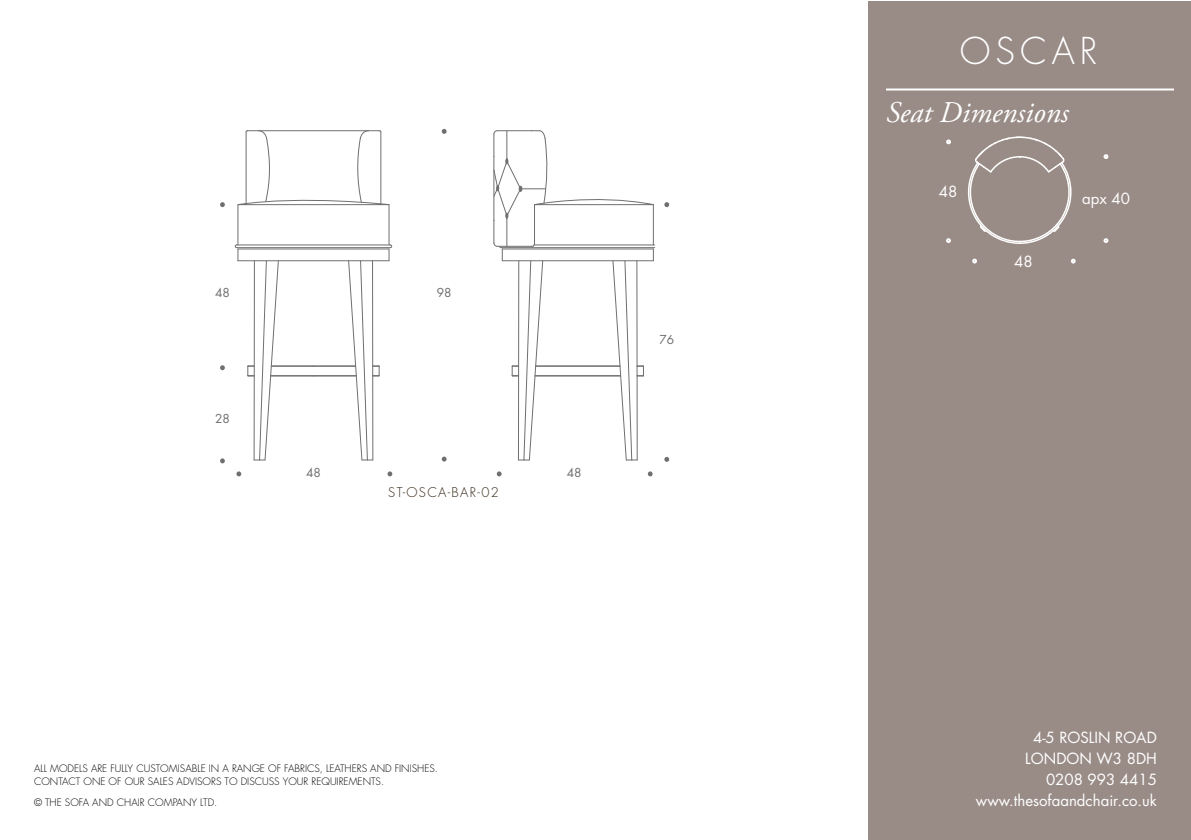
<style>
.page{position:relative;width:1191px;height:840px;background:#fff}
.page>*{position:absolute;margin:0;border:0;box-sizing:border-box;transform-origin:0 0}
.t1{font:300 36px "Futura Std";letter-spacing:.14em;color:#fff}
.t2{font:italic 30px "Adobe Garamond Pro";color:#fff}
.t3{font:15px/21px "Futura Std";color:#fff;text-align:right}
.t4{font:300 13px "Futura Std";letter-spacing:.1em;color:#352515}
.t5{font:12px "Futura Std";color:#706f6f}
.t6{font:300 10px/13px "Futura Std";color:#000}
</style>
<div class="page">
<div style="left:869px;top:1px;width:321px;height:838px;background:#998c87"></div>
<hr style="left:886px;top:88px;width:288px;height:2px;background:#fff">
<svg style="left:967px;top:136px;width:105px;height:108px"></svg>
<svg style="left:1071px;top:258px;width:4px;height:5px"></svg>
<svg style="left:972px;top:258px;width:5px;height:5px"></svg>
<svg style="left:946px;top:238px;width:5px;height:5px"></svg>
<svg style="left:946px;top:139px;width:5px;height:5px"></svg>
<svg style="left:1103px;top:238px;width:5px;height:5px"></svg>
<svg style="left:1103px;top:154px;width:5px;height:5px"></svg>
<hr style="left:388px;top:204px;width:1px;height:41px;background:#706f6f">
<hr style="left:237px;top:204px;width:1px;height:41px;background:#706f6f">
<svg style="left:388px;top:244px;width:4px;height:16px"></svg>
<svg style="left:234px;top:244px;width:4px;height:16px"></svg>
<hr style="left:237px;top:244px;width:153px;height:1px;background:#706f6f">
<hr style="left:237px;top:247px;width:153px;height:1px;background:#706f6f">
<hr style="left:313px;top:365px;width:43px;height:1px;background:#706f6f">
<hr style="left:271px;top:365px;width:42px;height:1px;background:#706f6f">
<hr style="left:271px;top:375px;width:42px;height:1px;background:#706f6f">
<hr style="left:313px;top:375px;width:43px;height:1px;background:#706f6f">
<svg style="left:348px;top:261px;width:32px;height:199px"></svg>
<svg style="left:247px;top:261px;width:32px;height:199px"></svg>
<hr style="left:254px;top:260px;width:1px;height:199px;background:#706f6f">
<hr style="left:238px;top:248px;width:151px;height:1px;background:#706f6f">
<hr style="left:238px;top:260px;width:151px;height:1px;background:#706f6f">
<hr style="left:653px;top:204px;width:1px;height:41px;background:#706f6f">
<hr style="left:493px;top:134px;width:1px;height:109px;background:#706f6f">
<svg style="left:493px;top:242px;width:10px;height:18px"></svg>
<hr style="left:534px;top:244px;width:120px;height:1px;background:#706f6f">
<hr style="left:501px;top:247px;width:153px;height:1px;background:#706f6f">
<hr style="left:535px;top:365px;width:85px;height:1px;background:#706f6f">
<hr style="left:535px;top:375px;width:85px;height:1px;background:#706f6f">
<hr style="left:497px;top:246px;width:34px;height:1px;background:#706f6f">
<svg style="left:612px;top:261px;width:32px;height:199px"></svg>
<hr style="left:636px;top:260px;width:1px;height:199px;background:#706f6f">
<svg style="left:512px;top:261px;width:31px;height:199px"></svg>
<hr style="left:502px;top:248px;width:151px;height:1px;background:#706f6f">
<hr style="left:502px;top:260px;width:151px;height:1px;background:#706f6f">
<hr style="left:534px;top:204px;width:1px;height:41px;background:#706f6f">
<hr style="left:506px;top:215px;width:1px;height:31px;background:#706f6f">
<svg style="left:387px;top:471px;width:5px;height:5px"></svg>
<svg style="left:236px;top:471px;width:5px;height:5px"></svg>
<svg style="left:442px;top:456px;width:4px;height:5px"></svg>
<svg style="left:442px;top:129px;width:4px;height:5px"></svg>
<svg style="left:493px;top:130px;width:176px;height:91px"></svg>
<svg style="left:664px;top:457px;width:5px;height:4px"></svg>
<svg style="left:648px;top:471px;width:4px;height:5px"></svg>
<svg style="left:497px;top:471px;width:4px;height:5px"></svg>
<svg style="left:220px;top:458px;width:5px;height:5px"></svg>
<svg style="left:220px;top:365px;width:5px;height:5px"></svg>
<svg style="left:220px;top:130px;width:170px;height:77px"></svg>
<p class="t5" style="left:215px;top:284px;width:16px">48</p>
<p class="t5" style="left:215px;top:410px;width:16px">28</p>
<p class="t5" style="left:306px;top:465px;width:16px">48</p>
<p class="t5" style="left:437px;top:284px;width:16px">98</p>
<h3 class="t4" style="left:388px;top:484px;width:112px">ST-OSCA-BAR-02</h3>
<p class="t5" style="left:567px;top:465px;width:16px">48</p>
<p class="t5" style="left:659px;top:331px;width:16px">76</p>
<p class="t6" style="left:34px;top:761px;width:405px">ALL MODELS ARE FULLY CUSTOMISABLE IN A RANGE OF FABRICS, LEATHERS AND FINISHES.<br>CONTACT ONE OF OUR SALES ADVISORS TO DISCUSS YOUR REQUIREMENTS.</p>
<p class="t6" style="left:34px;top:795px;width:185px">© THE SOFA AND CHAIR COMPANY LTD.</p>
<h1 class="t1" style="left:959px;top:29px;width:139px">OSCAR</h1>
<h2 class="t2" style="left:886px;top:94px;width:184px">Seat Dimensions</h2>
<h3 class="t3" style="left:938px;top:181px;width:20px">48</h3>
<h3 class="t3" style="left:1014px;top:250px;width:20px">48</h3>
<h3 class="t3" style="left:1082px;top:188px;width:49px">apx 40</h3>
<h3 class="t3" style="left:976px;top:726px;width:182px">4-5 ROSLIN ROAD<br>LONDON W3 8DH<br>0208 993 4415 www.thesofaandchair.co.uk</h3>
</div>
